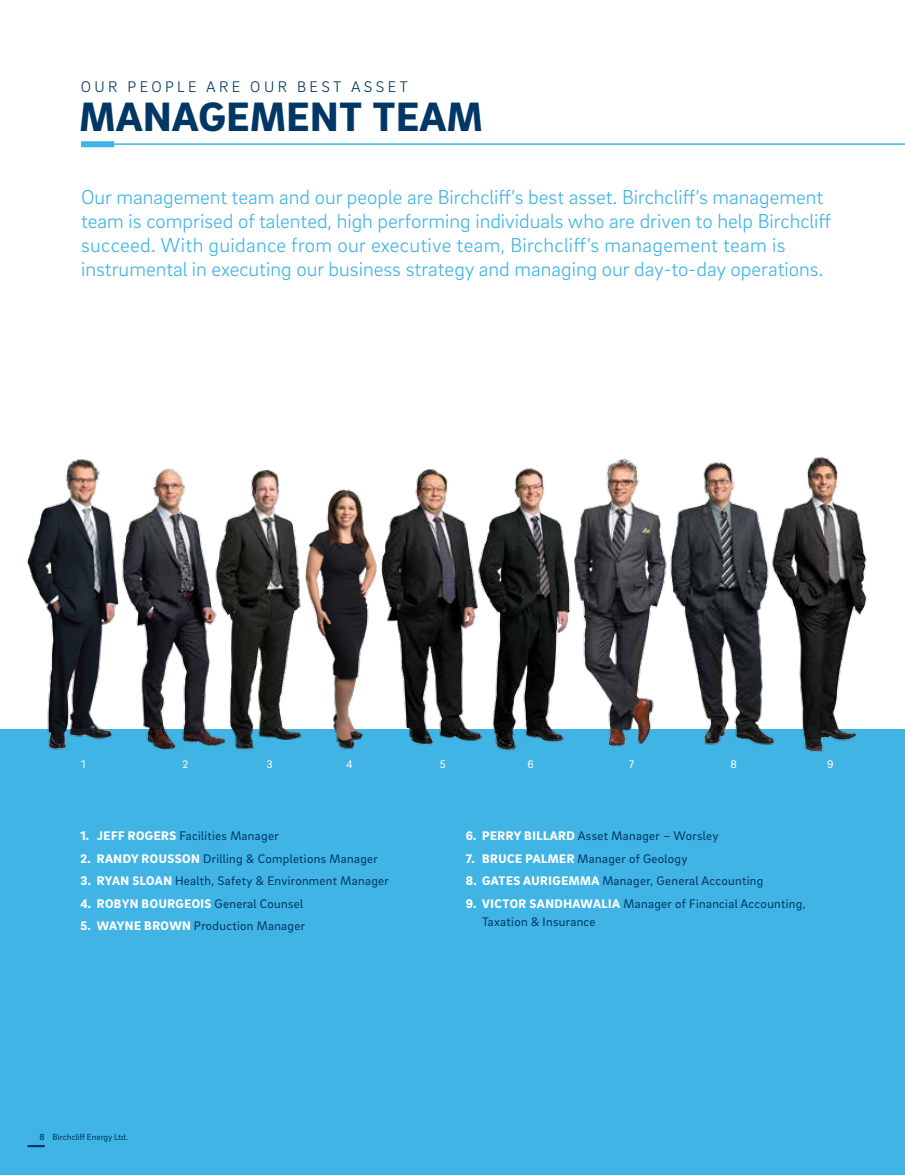
<style>
.page{position:relative;width:905px;height:1175px;background:#fff}
.page>*{position:absolute;margin:0;border:0;box-sizing:border-box;transform-origin:0 0}
.t1{font:900 42px "Brix Sans";letter-spacing:.015em;color:#003764}
.t2{font:300 20.7px/24px "Brix Sans";color:#40b4e5}
.t3{font:300 15.75px "Brix Sans";letter-spacing:.215em;color:#003764}
.t4{font:12.75px/18px "Brix Sans";letter-spacing:.025em;color:#003764}
.t5{font:900 12.75px "Brix Sans";letter-spacing:.04em;color:#fff}
.t6{font:11.25px "Brix Sans";color:#fff}
.t7{font:9px "Brix Sans";color:#003764}
.s1{font-weight:900;color:#fff}
.s2{font-weight:400;color:#003764}
.s3{font-weight:500}
</style>
<div class="page">
<div style="left:0;top:729px;width:904px;height:445px;background:#40b4e5"></div>
<hr style="left:82px;top:143px;width:822px;height:2px;background:#40b4e5">
<div style="left:81px;top:141px;width:33px;height:6px;background:#40b4e5"></div>
<img style="left:489px;top:468px;width:75px;height:283px">
<img style="left:27px;top:459px;width:90px;height:291px">
<img style="left:776px;top:456px;width:91px;height:296px">
<img style="left:670px;top:462px;width:106px;height:283px">
<img style="left:388px;top:469px;width:101px;height:276px">
<img style="left:314px;top:488px;width:74px;height:261px">
<img style="left:231px;top:469px;width:83px;height:281px">
<img style="left:564px;top:458px;width:103px;height:289px">
<img style="left:117px;top:468px;width:114px;height:282px">
<hr style="left:28px;top:1144px;width:17px;height:3px;background:#003764">
<p class="t3" style="left:81px;top:77px;width:328px">OUR PEOPLE ARE OUR BEST ASSET</p>
<h1 class="t1" style="left:80px;top:89px;width:404px">MANAGEMENT TEAM</h1>
<p class="t2" style="left:81px;top:184px;width:751px">Our management team and our people are Birchcliff’s best asset. Birchcliff’s management team is comprised of talented, high performing individuals who are driven to help Birchcliff succeed. With guidance from our executive team, Birchcliff’s management team is instrumental in executing our business strategy and managing our day-to-day operations.</p>
<p class="t6" style="left:81px;top:757px;width:6px">1</p>
<p class="t6" style="left:182px;top:757px;width:7px">2</p>
<p class="t6" style="left:266px;top:757px;width:8px">3</p>
<p class="t6" style="left:346px;top:757px;width:8px">4</p>
<p class="t6" style="left:440px;top:757px;width:7px">5</p>
<p class="t6" style="left:527px;top:757px;width:8px">6</p>
<p class="t6" style="left:629px;top:757px;width:7px">7</p>
<p class="t6" style="left:730px;top:757px;width:8px">8</p>
<p class="t6" style="left:827px;top:757px;width:8px">9</p>
<p class="t4" style="left:80px;top:826px;width:200px"><span class="s1">1. JEFF ROGERS</span> Facilities Manager</p>
<p class="t4" style="left:80px;top:849px;width:299px"><span class="s1">2. RANDY ROUSSON</span> Drilling &amp; Completions Manager</p>
<p class="t4" style="left:80px;top:871px;width:310px"><span class="s1">3. RYAN SLOAN</span> Health, Safety &amp; Environment Manager</p>
<p class="t5" style="left:80px;top:895px;width:224px">4. ROBYN BOURGEOIS <span class="s2">General Counsel</span></p>
<p class="t4" style="left:80px;top:916px;width:226px"><span class="s1">5. WAYNE BROWN</span> Production Manager</p>
<p class="t4" style="left:465px;top:826px;width:254px"><span class="s1">6. PERRY BILLARD</span> Asset Manager – Worsley</p>
<p class="t4" style="left:465px;top:849px;width:223px"><span class="s1">7. BRUCE PALMER</span> Manager of Geology</p>
<p class="t4" style="left:465px;top:871px;width:299px"><span class="s1">8. GATES AURIGEMMA</span> Manager, General Accounting</p>
<p class="t4" style="left:482px;top:894px;width:325px;text-indent:-16px"><span class="s1">9. VICTOR SANDHAWALIA</span> Manager of Financial Accounting,<br>Taxation &amp; Insurance</p>
<p class="t7" style="left:39px;top:1131px;width:90px"><span class="s3">8</span> Birchcliff Energy Ltd.</p>
</div>
